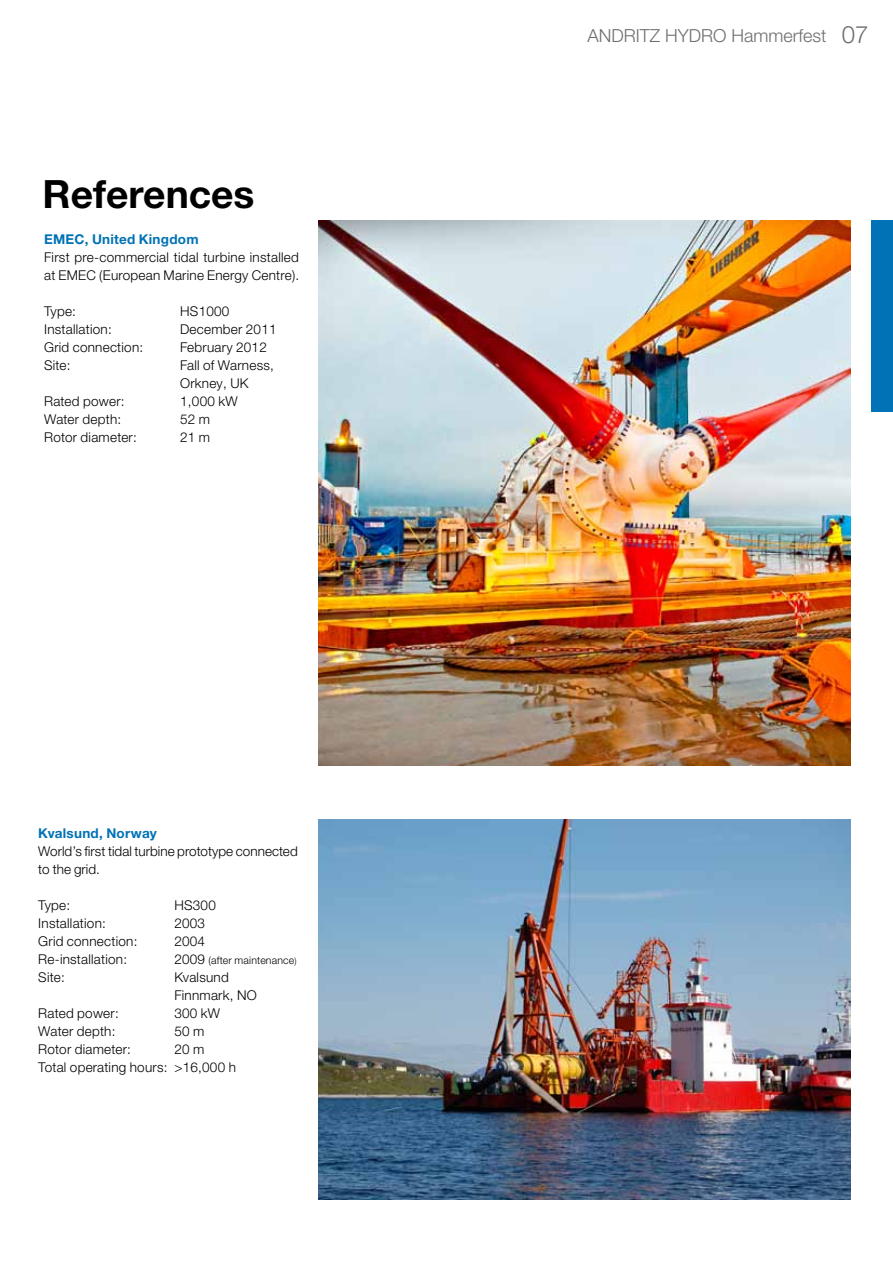
<style>
.page{position:relative;width:893px;height:1263px;background:#fff}
.page>*{position:absolute;margin:0;border:0;box-sizing:border-box;transform-origin:0 0}
.t1{font:700 39px "Helvetica Neue LTW1 G";color:#000}
.t2{font:300 18px "Helvetica Neue LTW1 G";color:#6d6e71}
.t3{font:300 13.5px/18px "Helvetica Neue LTW1 G";letter-spacing:.02em;color:#000}
.t4{font:700 13.5px "Helvetica Neue LTW1 G";letter-spacing:.02em;color:#0072b5}
.t5{font:300 10.5px "Helvetica Neue LTW1 G";letter-spacing:.02em;color:#000}
.s1{font-size:13.5px}
.s2{font-size:9px}
.s3{font-size:24px}
</style>
<div class="page">
<div style="left:872px;top:220px;width:21px;height:192px;background:#0072b5"></div>
<img style="left:318px;top:820px;width:532px;height:379px">
<img style="left:319px;top:220px;width:531px;height:546px">
<h1 class="t1" style="left:43px;top:170px;width:214px">References</h1>
<p class="t4" style="left:44px;top:231px;width:156px">EMEC, United Kingdom</p>
<p class="t3" style="left:44px;top:248px;width:257px">First pre-commercial tidal turbine installed at EMEC (European Marine Energy Centre).</p>
<p class="t3" style="left:44px;top:302px;width:33px">Type:</p>
<p class="t3" style="left:180px;top:302px;width:51px">HS1000</p>
<p class="t3" style="left:44px;top:320px;width:69px">Installation:</p>
<p class="t3" style="left:180px;top:320px;width:98px">December 2011</p>
<p class="t3" style="left:44px;top:338px;width:101px">Grid connection:</p>
<p class="t3" style="left:180px;top:338px;width:88px">February 2012</p>
<p class="t3" style="left:44px;top:356px;width:28px">Site:</p>
<p class="t3" style="left:180px;top:356px;width:95px">Fall of Warness,<br>Orkney, UK</p>
<p class="t3" style="left:44px;top:392px;width:82px">Rated power:</p>
<p class="t3" style="left:180px;top:392px;width:59px">1,000 kW</p>
<p class="t3" style="left:44px;top:410px;width:79px">Water depth:</p>
<p class="t3" style="left:180px;top:410px;width:31px">52 m</p>
<p class="t3" style="left:44px;top:428px;width:94px">Rotor diameter:</p>
<p class="t3" style="left:180px;top:428px;width:31px">21 m</p>
<p class="t4" style="left:38px;top:825px;width:120px">Kvalsund, Norway</p>
<p class="t3" style="left:38px;top:842px;width:261px">World’s first tidal turbine prototype connected to the grid.</p>
<p class="t3" style="left:38px;top:896px;width:33px">Type:</p>
<p class="t3" style="left:174px;top:896px;width:43px">HS300</p>
<p class="t3" style="left:38px;top:914px;width:69px">Installation:</p>
<p class="t3" style="left:174px;top:914px;width:32px">2003</p>
<p class="t3" style="left:38px;top:932px;width:101px">Grid connection:</p>
<p class="t3" style="left:174px;top:932px;width:32px">2004</p>
<p class="t3" style="left:38px;top:950px;width:90px">Re-installation:</p>
<p class="t5" style="left:174px;top:954px;width:124px"><span class="s1">2009</span> (after maintenance<span class="s2">)</span></p>
<p class="t3" style="left:38px;top:968px;width:28px">Site:</p>
<p class="t3" style="left:174px;top:968px;width:84px">Kvalsund<br>Finnmark, NO</p>
<p class="t3" style="left:38px;top:1004px;width:82px">Rated power:</p>
<p class="t3" style="left:174px;top:1004px;width:47px">300 kW</p>
<p class="t3" style="left:38px;top:1022px;width:79px">Water depth:</p>
<p class="t3" style="left:174px;top:1022px;width:31px">50 m</p>
<p class="t3" style="left:38px;top:1040px;width:94px">Rotor diameter:</p>
<p class="t3" style="left:38px;top:1040px;width:199px;text-indent:136px">20 m<br>Total operating hours: &gt;16,000 h</p>
<h2 class="t2" style="left:587px;top:25px;width:283px">ANDRITZ HYDRO Hammerfest <span class="s3">07</span></h2>
</div>
